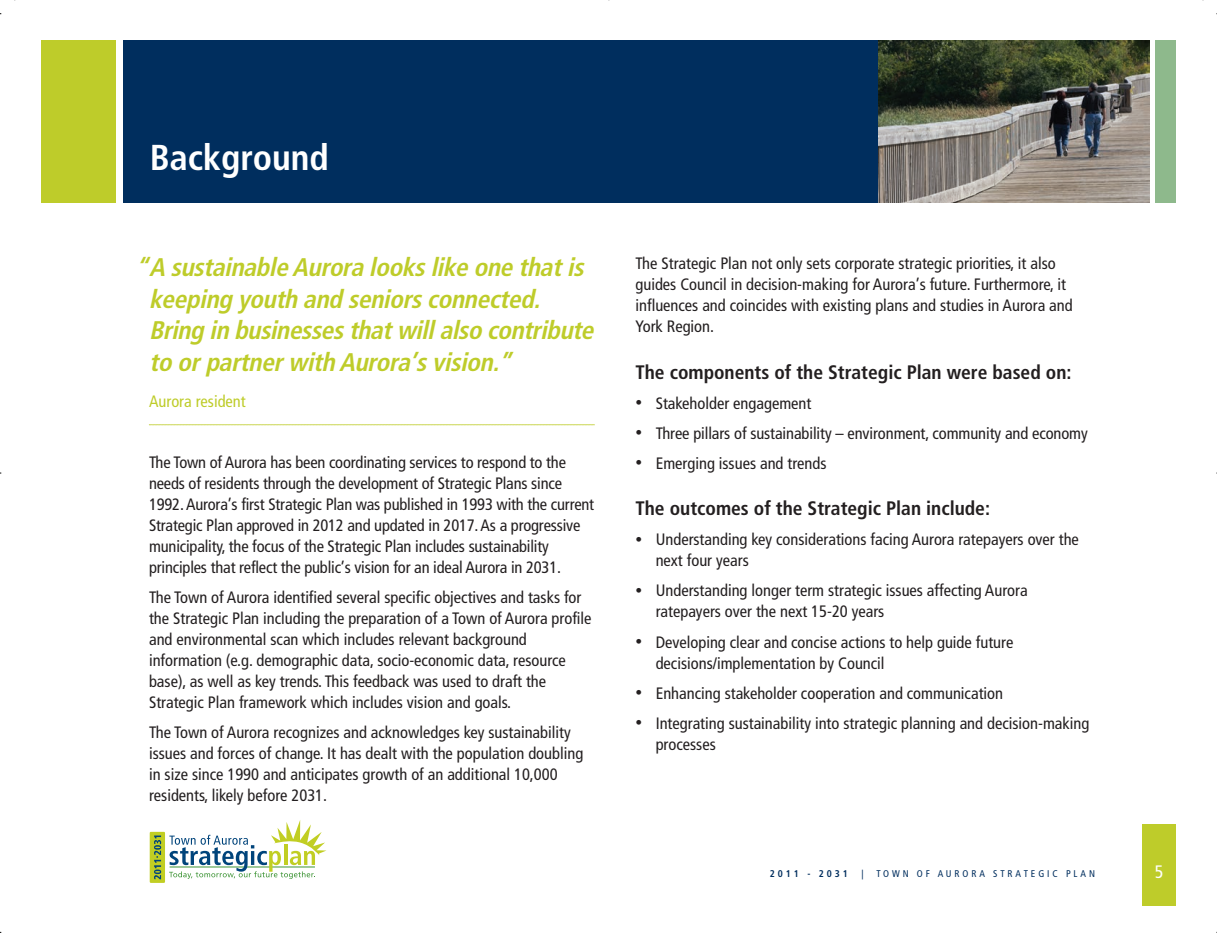
<style>
.page{position:relative;width:1217px;height:945px;background:#fff}
.page>*{position:absolute;margin:0;border:0;box-sizing:border-box;transform-origin:0 0}
.t1{font:700 condensed 36px "Frutiger";color:#fff}
.t2{font:italic 700 condensed 25.5px/31.5px "Frutiger";color:#becc2a}
.t3{font:700 condensed 19.5px "Frutiger";color:#231f20}
.t4{font:condensed 18px "Frutiger";color:#fff}
.t5{font:condensed 16.5px/21px "Frutiger";color:#231f20}
.t6{font:condensed 16.5px "Frutiger";color:#becc2a}
.t7{font:condensed 9.75px "Frutiger";letter-spacing:.3em;color:#002e5e}
.t8{font:700 condensed 9.75px "Frutiger";letter-spacing:.3em;color:#002e5e}
.s1{font-size:13.5px}
</style>
<div class="page">
<div style="left:1142px;top:823px;width:34px;height:82px;background:#becc2a"></div>
<svg style="left:150px;top:820px;width:176px;height:62px"></svg>
<div style="left:123px;top:41px;width:755px;height:162px;background:#002e5e"></div>
<svg style="left:149px;top:424px;width:446px;height:1px"></svg>
<img style="left:878px;top:41px;width:271px;height:162px">
<div style="left:42px;top:41px;width:74px;height:162px;background:#becc2a"></div>
<div style="left:1156px;top:41px;width:20px;height:162px;background:#8eb98c"></div>
<hr style="left:588px;top:0;width:42px;height:1px;background:#000">
<hr style="left:0;top:452px;width:1px;height:42px;background:#000">
<hr style="left:1216px;top:452px;width:1px;height:42px;background:#000">
<h1 class="t1" style="left:150px;top:142px;width:180px">Background</h1>
<h2 class="t2" style="left:149px;top:253px;width:451px;text-indent:-14px">“A sustainable Aurora lookslike one thatis keeping youth and seniorsconnected.<br>Bring in businessesthatwillalso contribute to orpartnerwith Aurora’svision.”</h2>
<p class="t6" style="left:149px;top:394px;width:98px">Aurora resident</p>
<p class="t5" style="left:149px;top:453px;width:447px">The Town of Aurora has been coordinating services to respond to the needs of residents through the development of Strategic Plans since 1992. Aurora’s first Strategic Plan was published in 1993 with the current Strategic Plan approved in 2012 and updated in 2017. As a progressive municipality, the focus of the Strategic Plan includes sustainability principles that reflect the public’s vision for an ideal Aurora in 2031.</p>
<p class="t5" style="left:149px;top:588px;width:444px">The Town of Aurora identified several specific objectives and tasks for the Strategic Plan including the preparation of a Town of Aurora profile and environmental scan which includes relevant background information (e.g. demographic data, socio-economic data, resource base), as well as key trends. This feedback was used to draft the Strategic Plan framework which includes vision and goals.</p>
<p class="t5" style="left:149px;top:723px;width:436px">The Town of Aurora recognizes and acknowledges key sustainability issues and forces of change. It has dealt with the population doubling in size since 1990 and anticipates growth of an additional 10,000 residents, likely before 2031.</p>
<p class="t5" style="left:635px;top:254px;width:439px">The Strategic Plan not only sets corporate strategic priorities, it also guides Council in decision-making for Aurora’s future. Furthermore, it influences and coincides with existing plans and studies in Aurora and York Region.</p>
<p class="t3" style="left:635px;top:364px;width:437px">The components of the Strategic Plan were based on:</p>
<p class="t5" style="left:635px;top:394px;width:177px"><span class="s1">•</span> Stakeholder engagement</p>
<p class="t5" style="left:635px;top:424px;width:454px"><span class="s1">•</span> Three pillars of sustainability – environment, community and economy</p>
<p class="t5" style="left:635px;top:454px;width:193px"><span class="s1">•</span> Emerging issues and trends</p>
<p class="t3" style="left:635px;top:500px;width:356px">The outcomes of the Strategic Plan include:</p>
<p class="t5" style="left:656px;top:530px;width:425px;text-indent:-20px"><span class="s1">•</span> Understanding key considerations facing Aurora ratepayers over the next four years</p>
<p class="t5" style="left:656px;top:581px;width:373px;text-indent:-20px"><span class="s1">•</span> Understanding longer term strategic issues affecting Aurora ratepayers over the next 15-20 years</p>
<p class="t5" style="left:656px;top:632px;width:359px;text-indent:-20px"><span class="s1">•</span> Developing clear and concise actions to help guide future decisions/implementation by Council</p>
<p class="t5" style="left:635px;top:683px;width:369px"><span class="s1">•</span> Enhancing stakeholder cooperation and communication</p>
<p class="t5" style="left:656px;top:713px;width:435px;text-indent:-20px"><span class="s1">•</span> Integrating sustainability into strategic planning and decision-making processes</p>
<p class="t8" style="left:770px;top:870px;width:79px">2011 - 2031</p>
<p class="t7" style="left:861px;top:870px;width:4px">|</p>
<p class="t7" style="left:876px;top:870px;width:220px">TOWN OF AURORA STRATEGIC PLAN</p>
<p class="t4" style="left:1155px;top:864px;width:10px">5</p>
</div>
